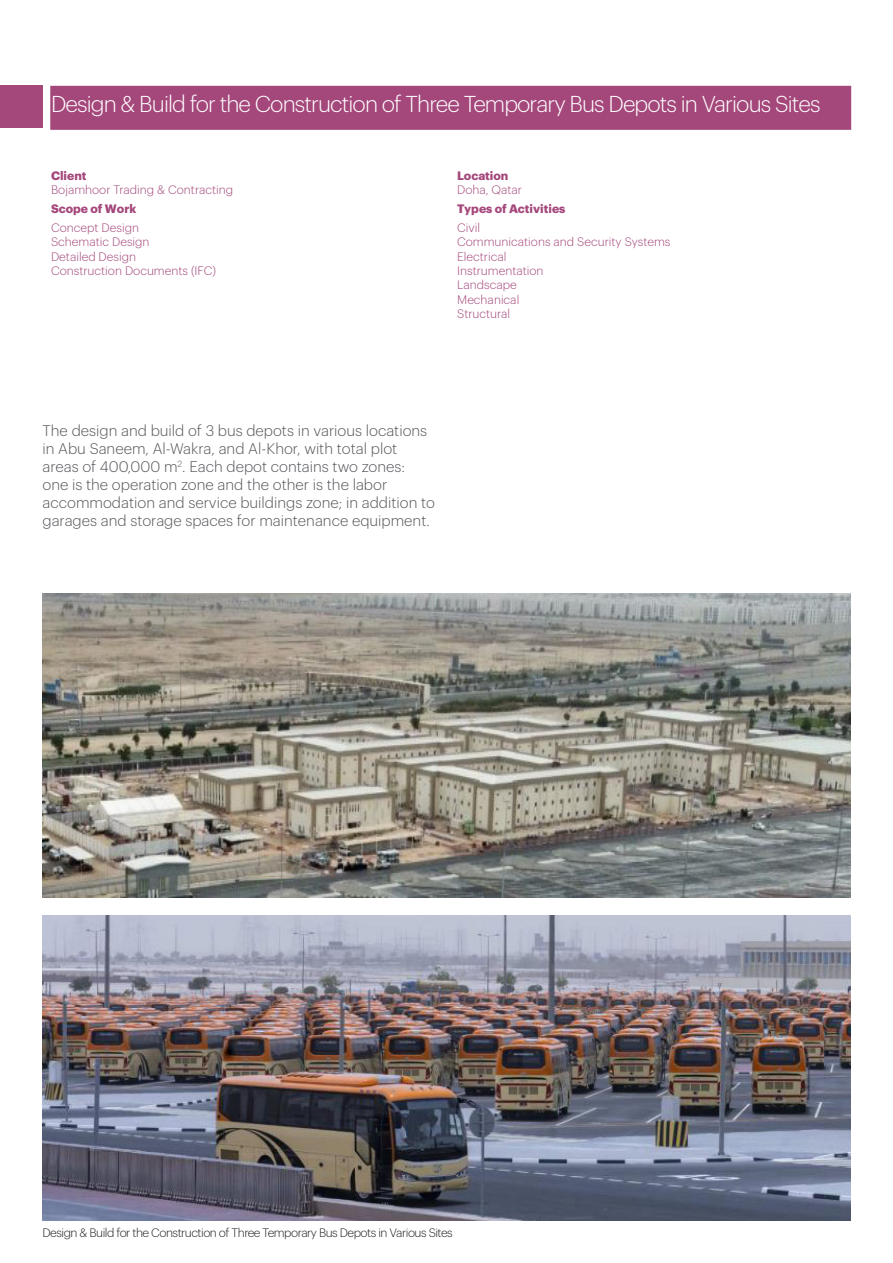
<style>
.page{position:relative;width:893px;height:1263px;background:#fff}
.page>*{position:absolute;margin:0;border:0;box-sizing:border-box;transform-origin:0 0}
.t1{font:300 22.5px "Graphik";letter-spacing:-.04em;color:#fff}
.t2{font:300 15px/18px "Graphik";color:#54555a}
.t3{font:300 12px "Graphik";color:#a3477b}
.t4{font:300 12px "Graphik";letter-spacing:-.04em;color:#231f20}
.t5{font:700 12px "Graphik";color:#a4477b}
.t6{font:300 12px "Graphik";color:#a4477b}
</style>
<div class="page">
<div style="left:0;top:85px;width:43px;height:43px;background:#a4477b"></div>
<div style="left:50px;top:86px;width:801px;height:44px;background:#a4477b;border:2px solid #a4477b"></div>
<img style="left:43px;top:593px;width:807px;height:304px">
<img style="left:43px;top:915px;width:807px;height:305px">
<p class="t1" style="left:51px;top:88px;width:771px">Design &amp; Build for the Construction of Three Temporary Bus Depots in Various Sites</p>
<p class="t5" style="left:51px;top:166px;width:37px">Client</p>
<p class="t3" style="left:51px;top:181px;width:184px">Bojamhoor Trading &amp; Contracting</p>
<p class="t5" style="left:51px;top:199px;width:87px">Scope of Work</p>
<p class="t3" style="left:51px;top:219px;width:89px">Concept Design</p>
<p class="t3" style="left:51px;top:233px;width:100px">Schematic Design</p>
<p class="t3" style="left:51px;top:247px;width:87px">Detailed Design</p>
<p class="t3" style="left:51px;top:262px;width:167px">Construction Documents (IFC)</p>
<p class="t5" style="left:457px;top:166px;width:53px">Location</p>
<p class="t6" style="left:457px;top:181px;width:66px">Doha, Qatar</p>
<p class="t5" style="left:457px;top:199px;width:110px">Types of Activities</p>
<p class="t3" style="left:457px;top:219px;width:24px">Civil</p>
<p class="t3" style="left:457px;top:233px;width:215px">Communications and Security Systems</p>
<p class="t3" style="left:457px;top:247px;width:51px">Electrical</p>
<p class="t3" style="left:457px;top:262px;width:88px">Instrumentation</p>
<p class="t3" style="left:457px;top:276px;width:61px">Landscape</p>
<p class="t3" style="left:457px;top:291px;width:64px">Mechanical</p>
<p class="t3" style="left:457px;top:305px;width:55px">Structural</p>
<p class="t2" style="left:43px;top:421px;width:394px">The design and build of 3 bus depots in various locations in Abu Saneem, Al-Wakra, and Al-Khor, with total plot areas of 400,000 m<sup>2</sup>. Each depot contains two zones:<br>one is the operation zone and the other is the labor accommodation and service buildings zone; in addition to garages and storage spaces for maintenance equipment.</p>
<p class="t4" style="left:43px;top:1223px;width:412px">Design &amp; Build for the Construction of Three Temporary Bus Depots in Various Sites</p>
</div>
